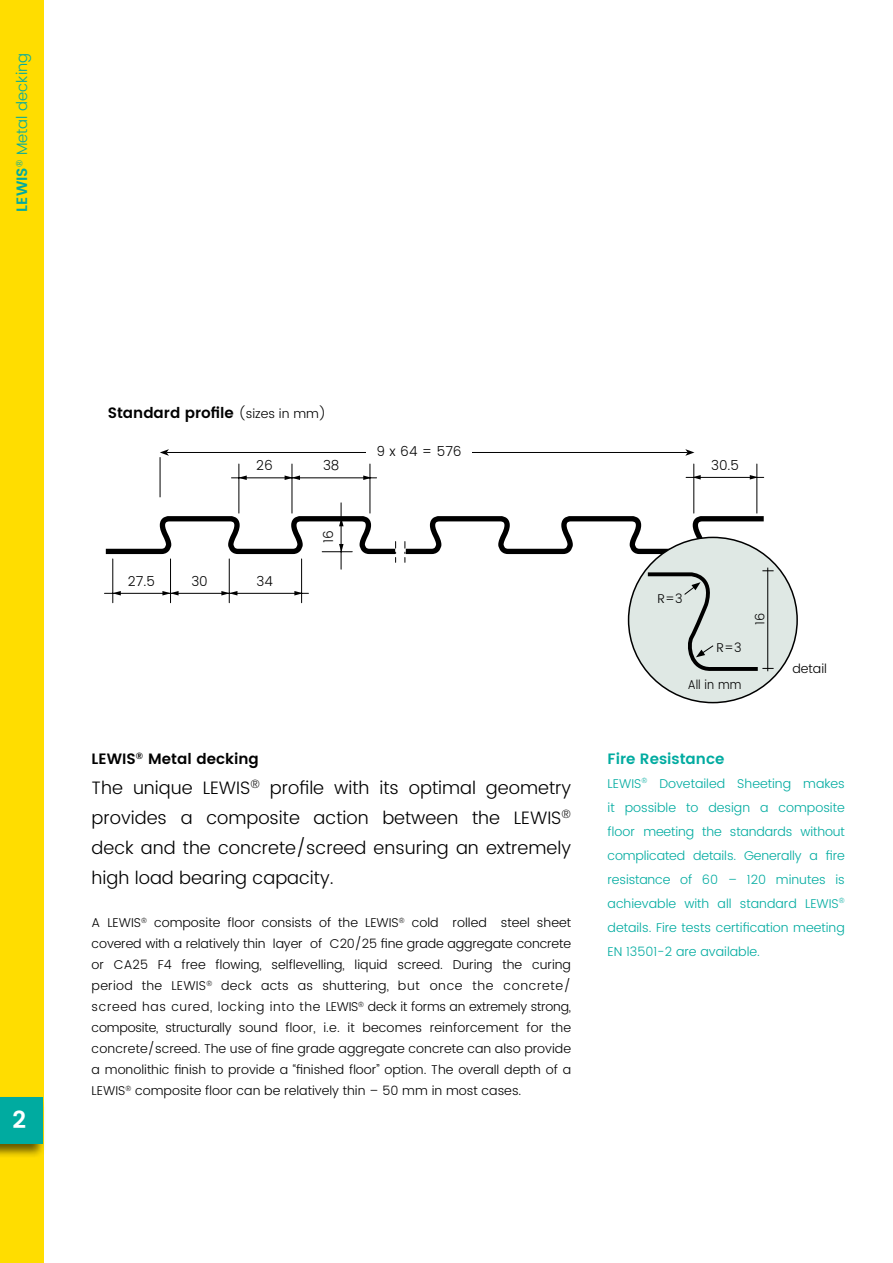
<style>
.page{position:relative;width:893px;height:1263px;background:#fff}
.page>*{position:absolute;margin:0;border:0;box-sizing:border-box;transform-origin:0 0}
.t1{font:600 24px "Poppins";color:#fff}
.t2{font:300 18px/30px "Poppins";color:#000;text-align:justify}
.t3{font:15.9px "Myriad Pro";color:#000}
.t4{font:600 15px "Poppins";color:#000}
.t5{font:300 15px "Poppins";color:#00aba0}
.t6{font:600 15px "Poppins";color:#00aba0}
.t7{font:300 13.5px "Poppins";color:#000}
.t8{font:300 12.75px/21px "Poppins";color:#000;text-align:justify}
.t9{font:300 12.75px/24px "Poppins";color:#00aba0;text-align:justify}
.t10{font:300 12.75px "Poppins";color:#000;scale:.91 1}
.s1{font-weight:600}
.s2{font-weight:300;font-size:12.75px}
</style>
<div class="page">
<div style="left:0;top:0;width:43px;height:1263px;background:#fd0"></div>
<hr style="left:160px;top:457px;width:1px;height:40px;background:#000">
<hr style="left:170px;top:559px;width:1px;height:44px;background:#000">
<hr style="left:112px;top:559px;width:1px;height:44px;background:#000">
<hr style="left:229px;top:559px;width:1px;height:44px;background:#000">
<hr style="left:301px;top:559px;width:1px;height:44px;background:#000">
<hr style="left:238px;top:464px;width:1px;height:49px;background:#000">
<hr style="left:291px;top:464px;width:1px;height:49px;background:#000">
<hr style="left:369px;top:464px;width:1px;height:49px;background:#000">
<hr style="left:693px;top:464px;width:1px;height:49px;background:#000">
<hr style="left:756px;top:464px;width:1px;height:49px;background:#000">
<hr style="left:341px;top:503px;width:1px;height:66px;background:#000">
<hr style="left:104px;top:593px;width:204px;height:1px;background:#000">
<hr style="left:231px;top:477px;width:146px;height:1px;background:#000">
<svg style="left:294px;top:591px;width:9px;height:4px"></svg>
<svg style="left:105px;top:513px;width:664px;height:49px"></svg>
<svg style="left:363px;top:475px;width:9px;height:5px"></svg>
<svg style="left:750px;top:475px;width:8px;height:4px"></svg>
<svg style="left:692px;top:475px;width:9px;height:4px"></svg>
<svg style="left:285px;top:475px;width:15px;height:5px"></svg>
<svg style="left:238px;top:475px;width:9px;height:5px"></svg>
<svg style="left:221px;top:591px;width:16px;height:4px"></svg>
<svg style="left:162px;top:591px;width:17px;height:4px"></svg>
<svg style="left:112px;top:591px;width:9px;height:4px"></svg>
<hr style="left:686px;top:477px;width:78px;height:1px;background:#000">
<hr style="left:167px;top:452px;width:521px;height:1px;background:#000">
<svg style="left:160px;top:449px;width:9px;height:7px"></svg>
<svg style="left:685px;top:449px;width:9px;height:7px"></svg>
<div style="left:366px;top:442px;width:106px;height:18px;background:#fff"></div>
<div style="left:319px;top:524px;width:19px;height:26px;background:#fff"></div>
<div style="left:629px;top:537px;width:168px;height:166px;background:#dfe8e4;border-radius:50%"></div>
<hr style="left:767px;top:568px;width:1px;height:103px;background:#000">
<svg style="left:644px;top:570px;width:130px;height:103px"></svg>
<div style="left:0;top:1095px;width:46px;height:63px;background:#000;opacity:.6"></div>
<div style="left:0;top:1097px;width:43px;height:47px;background:#00aba0"></div>
<p class="t5" style="left:11px;top:212px;width:160px;rotate:-90deg"><span class="s1">LEWIS</span><sup>®</sup> Metal decking</p>
<p class="t5" style="left:12px;top:284px;width:214px;rotate:-90deg"><span class="s1">LEWIS</span><sup>®</sup> Flooring roofs facade</p>
<h1 class="t1" style="left:13px;top:1101px;width:15px">2</h1>
<p class="t4" style="left:108px;top:401px;width:220px">Standard profile <span class="s2">(sizes in mm)</span></p>
<p class="t7" style="left:377px;top:442px;width:87px">9 x 64 = 576</p>
<p class="t7" style="left:256px;top:455px;width:18px">26</p>
<p class="t7" style="left:323px;top:455px;width:18px">38</p>
<p class="t7" style="left:711px;top:455px;width:29px">30.5</p>
<p class="t3" style="left:258px;top:457px;width:18px">26</p>
<p class="t3" style="left:323px;top:457px;width:18px">38</p>
<p class="t3" style="left:711px;top:458px;width:29px">30,5</p>
<p class="t7" style="left:128px;top:571px;width:28px">27.5</p>
<p class="t7" style="left:191px;top:571px;width:18px">30</p>
<p class="t7" style="left:256px;top:571px;width:18px">34</p>
<p class="t3" style="left:128px;top:573px;width:29px">27,5</p>
<p class="t3" style="left:191px;top:573px;width:18px">30</p>
<p class="t3" style="left:257px;top:573px;width:18px">34</p>
<p class="t3" style="left:321px;top:546px;width:18px;rotate:-90deg">16</p>
<p class="t7" style="left:319px;top:543px;width:14px;rotate:-90deg">16</p>
<p class="t4" style="left:92px;top:747px;width:169px">LEWIS<sup>®</sup> Metal decking</p>
<h2 class="t2" style="left:92px;top:773px;width:481px">The unique LEWIS<sup>®</sup> profile with its optimal geometry provides a composite action between the LEWIS<sup>® </sup>deck and the concrete/screed ensuring an extremely high load bearing capacity.</h2>
<p class="t8" style="left:92px;top:912px;width:481px">A LEWIS<sup>®</sup> composite floor consists of the LEWIS<sup>®</sup> cold rolled steel sheet covered with a relatively thin layer of C20/25 fine grade aggregate concrete or CA25 F4 free flowing, selflevelling, liquid screed. During the curing period the LEWIS<sup>®</sup> deck acts as shuttering, but once the concrete/ screed has cured, locking into the LEWIS<sup>®</sup> deck it forms an extremely strong, composite, structurally sound floor, i.e. it becomes reinforcement for the concrete/screed. The use of fine grade aggregate concrete can also provide a monolithic finish to provide a “finished floor” option. The overall depth of a LEWIS<sup>®</sup> composite floor can be relatively thin – 50 mm in most cases.</p>
<p class="t8" style="left:657px;top:588px;width:26px">R=3</p>
<p class="t8" style="left:716px;top:637px;width:26px">R=3</p>
<p class="t10" style="left:688px;top:675px;width:60px">All in mm</p>
<p class="t8" style="left:750px;top:625px;width:13px;rotate:-90deg">16</p>
<p class="t8" style="left:792px;top:658px;width:36px">detail</p>
<p class="t6" style="left:608px;top:747px;width:118px">Fire Resistance</p>
<p class="t9" style="left:608px;top:771px;width:239px">LEWIS<sup>®</sup> Dovetailed Sheeting makes it possible to design a composite floor meeting the standards without complicated details. Generally a fire resistance of 60 – 120 minutes is achievable with all standard LEWIS<sup>® </sup>details. Fire tests certification meeting EN 13501-2 are available.</p>
</div>
